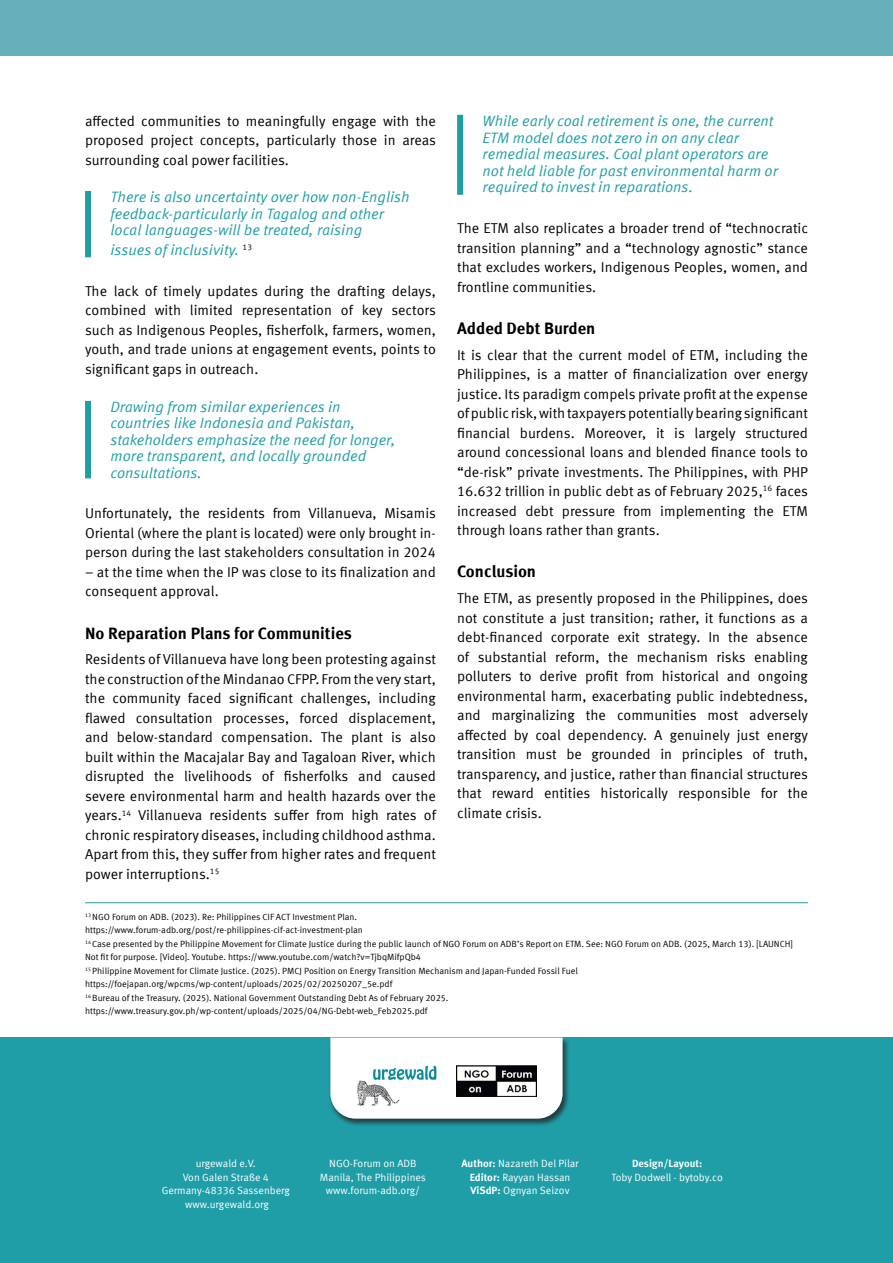
<style>
.page{position:relative;width:893px;height:1263px;background:#fff}
.page>*{position:absolute;margin:0;border:0;box-sizing:border-box;transform-origin:0 0}
.t1{font:700 16.5px "Meta Offc";color:#000001}
.t2{font:15px/16.5px "Meta Offc Norm Ita";color:#1f9ea8}
.t3{font:14.25px/19.5px "Meta Offc Norm";color:#000001;text-align:justify}
.t4{font:10.5px/13.5px "Meta Offc Norm";color:#fff;text-align:center}
.t5{font:700 10.5px "Meta Offc";color:#fff}
.t6{font:9px/13.5px "Meta Offc Norm";color:#000001}
.s1{font-family:"Meta Offc";font-weight:700}
</style>
<div class="page">
<div style="left:0;top:0;width:893px;height:55px;background:#66b1b9"></div>
<hr style="left:85px;top:902px;width:723px;height:1px;background:#1f9ea8">
<div style="left:85px;top:191px;width:6px;height:66px;background:#1f9ea8"></div>
<div style="left:457px;top:115px;width:6px;height:80px;background:#1f9ea8"></div>
<div style="left:85px;top:401px;width:6px;height:77px;background:#1f9ea8"></div>
<div style="left:0;top:1037px;width:893px;height:226px;background:#1f9ea8"></div>
<div style="left:328px;top:1037px;width:242px;height:90px;background:#231f20;opacity:.75"></div>
<div style="left:330px;top:1037px;width:233px;height:82px;background:#fff"></div>
<img style="left:357px;top:1065px;width:79px;height:41px">
<img style="left:457px;top:1065px;width:79px;height:32px">
<p class="t3" style="left:85px;top:111px;width:352px">affected communities to meaningfully engage with the proposed project concepts, particularly those in areas surrounding coal power facilities.</p>
<p class="t2" style="left:111px;top:189px;width:300px">There is also uncertainty over how non-English feedback-particularly in Tagalog and other local languages-will be treated, raising</p>
<p class="t2" style="left:111px;top:242px;width:143px">issues of inclusivity. <sup>13</sup></p>
<p class="t3" style="left:85px;top:281px;width:352px">The lack of timely updates during the drafting delays, combined with limited representation of key sectors such as Indigenous Peoples, fisherfolk, farmers, women, youth, and trade unions at engagement events, points to significant gaps in outreach.</p>
<p class="t2" style="left:111px;top:398px;width:286px">Drawing from similar experiences in countries like Indonesia and Pakistan, stakeholders emphasize the need for longer, more transparent, and locally grounded consultations.</p>
<p class="t3" style="left:85px;top:504px;width:352px">Unfortunately, the residents from Villanueva, Misamis Oriental (where the plant is located) were only brought in&shy;person during the last stakeholders consultation in 2024</p>
<p class="t3" style="left:85px;top:562px;width:352px">– at the time when the IP was close to its finalization and consequent approval.</p>
<p class="t1" style="left:85px;top:623px;width:268px">No Reparation Plans for Communities</p>
<p class="t3" style="left:85px;top:650px;width:352px">Residents of Villanueva have long been protesting against the construction of the Mindanao CFPP. From the very start, the community faced significant challenges, including flawed consultation processes, forced displacement, and below-standard compensation. The plant is also built within the Macajalar Bay and Tagaloan River, which disrupted the livelihoods of fisherfolks and caused severe environmental harm and health hazards over the years.<sup>14</sup> Villanueva residents suffer from high rates of chronic respiratory diseases, including childhood asthma.<br>Apart from this, they suffer from higher rates and frequent power interruptions.<sup>15</sup></p>
<p class="t2" style="left:483px;top:113px;width:297px">While early coal retirement is one, the current ETM model does not zero in on any clear remedial measures. Coal plant operators are not held liable for past environmental harm or required to invest in reparations.</p>
<p class="t3" style="left:457px;top:219px;width:352px">The ETM also replicates a broader trend of “technocratic transition planning” and a “technology agnostic” stance that excludes workers, Indigenous Peoples, women, and frontline communities.</p>
<p class="t1" style="left:457px;top:318px;width:140px">Added Debt Burden</p>
<p class="t3" style="left:457px;top:345px;width:352px">It is clear that the current model of ETM, including the Philippines, is a matter of financialization over energy justice. Its paradigm compels private profit at the expense of public risk, with taxpayers potentially bearing significant financial burdens. Moreover, it is largely structured around concessional loans and blended finance tools to “de-risk” private investments. The Philippines, with PHP 16.632 trillion in public debt as of February 2025,<sup>16</sup> faces increased debt pressure from implementing the ETM through loans rather than grants.</p>
<p class="t1" style="left:457px;top:562px;width:80px">Conclusion</p>
<p class="t3" style="left:457px;top:589px;width:352px">The ETM, as presently proposed in the Philippines, does not constitute a just transition; rather, it functions as a debt-financed corporate exit strategy. In the absence of substantial reform, the mechanism risks enabling polluters to derive profit from historical and ongoing environmental harm, exacerbating public indebtedness, and marginalizing the communities most adversely affected by coal dependency. A genuinely just energy transition must be grounded in principles of truth, transparency, and justice, rather than financial structures that reward entities historically responsible for the climate crisis.</p>
<p class="t6" style="left:85px;top:910px;width:710px"><sup>13</sup> NGO Forum on ADB. (2023). Re: Philippines CIF ACT Investment Plan.<br>https://www.forum-adb.org/post/re-philippines-cif-act-investment-plan<br><sup>14</sup> Case presented by the Philippine Movement for Climate Justice during the public launch of NGO Forum on ADB’s Report on ETM. See: NGO Forum on ADB. (2025, March 13). [LAUNCH] Not fit for purpose. [Video]. Youtube. https://www.youtube.com/watch?v=TjbqMifpQb4<br><sup>15</sup> Philippine Movement for Climate Justice. (2025). PMCJ Position on Energy Transition Mechanism and Japan-Funded Fossil Fuel https://foejapan.org/wpcms/wp-content/uploads/2025/02/20250207_5e.pdf<br><sup>16</sup> Bureau of the Treasury. (2025). National Government Outstanding Debt As of February 2025. https://www.treasury.gov.ph/wp-content/uploads/2025/04/NG-Debt-web_Feb2025.pdf</p>
<p class="t4" style="left:162px;top:1157px;width:130px">urgewald e.V.<br>Von Galen Straße 4<br>Germany-48336 Sassenberg www.urgewald.org</p>
<p class="t4" style="left:320px;top:1157px;width:108px">NGO-Forum on ADB<br>Manila, The Philippines www.forum-adb.org/</p>
<p class="t4" style="left:461px;top:1157px;width:119px"><span class="s1">Author:</span> Nazareth Del Pilar<br><span class="s1">Editor:</span> Rayyan Hassan<br><span class="s1">ViSdP:</span> Ognyan Seizov</p>
<p class="t5" style="left:632px;top:1157px;width:72px">Design/Layout:</p>
<p class="t4" style="left:611px;top:1170px;width:113px">Toby Dodwell - bytoby.co</p>
</div>
